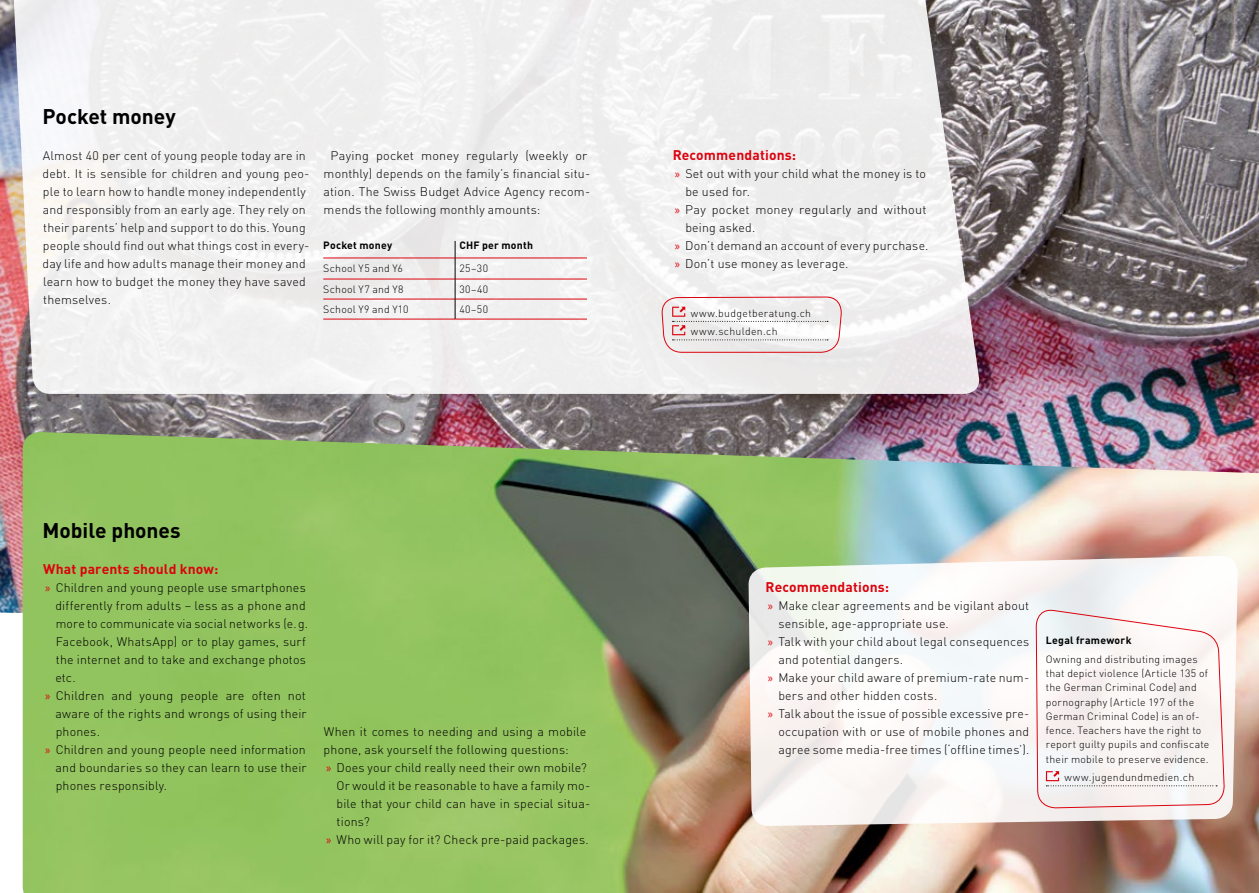
<style>
.page{position:relative;width:1259px;height:893px;background:#fff}
.page>*{position:absolute;margin:0;border:0;box-sizing:border-box;transform-origin:0 0}
.t1{font:700 21px "DINOT";color:#000}
.t2{font:700 13.8px "DINOT";letter-spacing:.01em;color:#dc030e}
.t3{font:300 12.3px/18px "DINOT";letter-spacing:.015em;color:#000}
.t4{font:300 10.5px/14.2px "DINOT";letter-spacing:.025em;color:#000}
.t5{font:700 10.5px "DINOT";letter-spacing:.025em;color:#000}
.s1{font-family:"Myriad Pro";font-weight:400;color:#dc030e}
</style>
<div class="page">
<img style="left:0;top:0;width:1259px;height:635px">
<img style="left:23px;top:432px;width:1236px;height:461px">
<svg style="left:13px;top:0;width:967px;height:394px;fill:#f1f0f0"></svg>
<svg style="left:748px;top:555px;width:490px;height:271px"></svg>
<svg style="left:1035px;top:452px;width:189px;height:357px"></svg>
<svg style="left:1046px;top:771px;width:171px;height:15px"></svg>
<hr style="left:323px;top:258px;width:132px;height:1px;background:#dc030e">
<hr style="left:455px;top:258px;width:132px;height:1px;background:#dc030e">
<hr style="left:323px;top:279px;width:132px;height:1px;background:#dc030e">
<hr style="left:455px;top:279px;width:132px;height:1px;background:#dc030e">
<hr style="left:323px;top:299px;width:132px;height:1px;background:#dc030e">
<hr style="left:455px;top:299px;width:132px;height:1px;background:#dc030e">
<hr style="left:323px;top:319px;width:132px;height:1px;background:#dc030e">
<hr style="left:455px;top:319px;width:132px;height:1px;background:#dc030e">
<svg style="left:455px;top:241px;width:1px;height:78px"></svg>
<svg style="left:661px;top:297px;width:181px;height:60px"></svg>
<h1 class="t1" style="left:42px;top:102px;width:135px">Pocket money</h1>
<p class="t3" style="left:43px;top:146px;width:268px">Almost 40 per cent of young people today are in debt. It is sensible for children and young peo&shy;ple to learn how to handle money independently and responsibly from an early age. They rely on their parents’ help and support to do this. Young people should find out what things cost in every&shy;day life and how adults manage their money and learn how to budget the money they have saved themselves.</p>
<p class="t3" style="left:323px;top:146px;width:268px;text-indent:7px">Paying pocket money regularly (weekly or monthly) depends on the family’s financial situ&shy;ation. The Swiss Budget Advice Agency recom&shy;mends the following monthly amounts:</p>
<p class="t2" style="left:672px;top:146px;width:125px">Recommendations:</p>
<p class="t3" style="left:675px;top:164px;width:253px"><span class="s1">»</span> Set out with your child what the money is to</p>
<p class="t3" style="left:685px;top:182px;width:66px">be used for.</p>
<p class="t3" style="left:675px;top:200px;width:253px"><span class="s1">»</span> Pay pocket money regularly and without</p>
<p class="t3" style="left:685px;top:218px;width:71px">being asked.</p>
<p class="t3" style="left:675px;top:236px;width:255px"><span class="s1">»</span> Don’t demand an account of every purchase.</p>
<p class="t3" style="left:675px;top:254px;width:175px"><span class="s1">»</span> Don’t use money as leverage.</p>
<p class="t5" style="left:323px;top:238px;width:70px">Pocket money</p>
<p class="t5" style="left:459px;top:238px;width:75px">CHF per month</p>
<p class="t4" style="left:323px;top:261px;width:81px">School Y5 and Y6</p>
<p class="t4" style="left:459px;top:261px;width:30px">25–30</p>
<p class="t4" style="left:323px;top:282px;width:82px">School Y7 and Y8</p>
<p class="t4" style="left:459px;top:282px;width:30px">30–40</p>
<p class="t4" style="left:323px;top:302px;width:87px">School Y9 and Y10</p>
<p class="t4" style="left:459px;top:302px;width:30px">40–50</p>
<p class="t4" style="left:691px;top:303px;width:122px;line-height:18.5px">www.budgetberatung.ch www.schulden.ch</p>
<h1 class="t1" style="left:43px;top:516px;width:140px">Mobile phones</h1>
<p class="t2" style="left:43px;top:560px;width:177px">What parents should know:</p>
<p class="t3" style="left:45px;top:578px;width:262px"><span class="s1">»</span> Children and young people use smartphones</p>
<p class="t3" style="left:55px;top:596px;width:252px">differently from adults – less as a phone and</p>
<p class="t3" style="left:56px;top:614px;width:254px">more to communicate via social networks (e.g.</p>
<p class="t3" style="left:56px;top:632px;width:252px">Facebook, WhatsApp) or to play games, surf</p>
<p class="t3" style="left:56px;top:650px;width:251px">the internet and to take and exchange photos</p>
<p class="t3" style="left:55px;top:668px;width:22px">etc.</p>
<p class="t3" style="left:45px;top:686px;width:262px"><span class="s1">»</span> Children and young people are often not</p>
<p class="t3" style="left:56px;top:704px;width:252px">aware of the rights and wrongs of using their</p>
<p class="t3" style="left:56px;top:722px;width:46px">phones.</p>
<p class="t3" style="left:45px;top:740px;width:262px"><span class="s1">»</span> Children and young people need information</p>
<p class="t3" style="left:56px;top:758px;width:253px">and boundaries so they can learn to use their</p>
<p class="t3" style="left:56px;top:776px;width:113px">phones responsibly.</p>
<p class="t3" style="left:324px;top:722px;width:264px">When it comes to needing and using a mobile</p>
<p class="t3" style="left:324px;top:740px;width:247px">phone, ask yourself the following questions:</p>
<p class="t3" style="left:326px;top:758px;width:262px"><span class="s1">»</span> Does your child really need their own mobile?</p>
<p class="t3" style="left:336px;top:776px;width:255px">Or would it be reasonable to have a family mo-</p>
<p class="t3" style="left:337px;top:794px;width:255px">bile that your child can have in special situa-</p>
<p class="t3" style="left:337px;top:812px;width:35px">tions?</p>
<p class="t3" style="left:326px;top:830px;width:264px"><span class="s1">»</span> Who will pay for it? Check pre-paid packages.</p>
<p class="t2" style="left:765px;top:578px;width:125px">Recommendations:</p>
<p class="t3" style="left:767px;top:596px;width:263px"><span class="s1">»</span> Make clear agreements and be vigilant about</p>
<p class="t3" style="left:778px;top:614px;width:172px">sensible, age-appropriate use.</p>
<p class="t3" style="left:767px;top:632px;width:263px"><span class="s1">»</span> Talk with your child about legal consequences</p>
<p class="t3" style="left:778px;top:650px;width:126px">and potential dangers.</p>
<p class="t3" style="left:767px;top:668px;width:263px"><span class="s1">»</span> Make your child aware of premium-rate num-</p>
<p class="t3" style="left:778px;top:686px;width:160px">bers and other hidden costs.</p>
<p class="t3" style="left:767px;top:704px;width:263px"><span class="s1">»</span> Talk about the issue of possible excessive pre-</p>
<p class="t3" style="left:778px;top:722px;width:252px">occupation with or use of mobile phones and</p>
<p class="t3" style="left:778px;top:740px;width:252px">agree some media-free times (‘offline times’).</p>
<p class="t5" style="left:1046px;top:633px;width:87px">Legal framework</p>
<p class="t4" style="left:1046px;top:652px;width:165px">Owning and distributing images that depict violence (Article 135 of the German Criminal Code) and pornography (Article 197 of the German Criminal Code) is an of&shy;fence. Teachers have the right to report guilty pupils and confiscate their mobile to preserve evidence.</p>
<p class="t4" style="left:1064px;top:770px;width:131px">www.jugendundmedien.ch</p>
</div>
